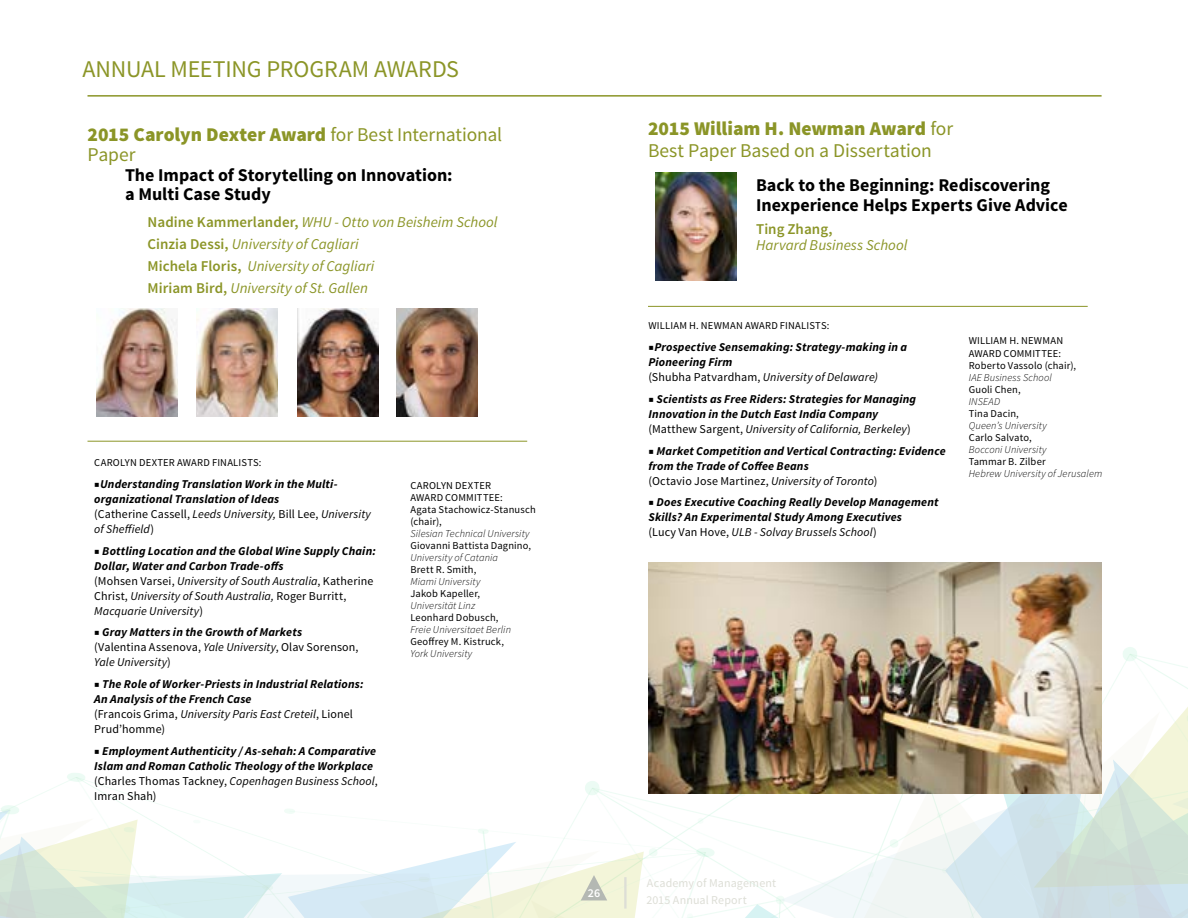
<style>
.page{position:relative;width:1188px;height:918px;background:#fff}
.page>*{position:absolute;margin:0;border:0;box-sizing:border-box;transform-origin:0 0}
.t1{font:24px "Source Sans Pro";letter-spacing:-.01em;color:#8b9527}
.t2{font:19.5px/22.5px "Source Sans Pro";color:#8b9527}
.t3{font:700 18px/19.5px "Source Sans Pro";color:#000}
.t4{font:italic 15px/21.8px "Source Sans Pro";color:#8b9527}
.t5{font:600 15px "Source Sans Pro";color:#8b9527}
.t6{font:italic 700 12px/15px "Source Sans Pro";letter-spacing:.015em;color:#000}
.t7{font:12px/15px "Source Sans Pro";letter-spacing:.01em;color:#000}
.t8{font:12px "Source Sans Pro";letter-spacing:.01em;color:#ddded6}
.t9{font:600 12px "Source Sans Pro";color:#fff}
.t10{font:10.5px/12.3px "Source Sans Pro";letter-spacing:.015em;color:#000}
.t11{font:italic 300 10.5px "Source Sans Pro";letter-spacing:.01em;color:#000}
.s1{font-weight:900}
.s2{font-weight:600;font-style:normal}
.s3{font-family:"Utopia Std";font-weight:400;font-style:normal}
.s4{font-weight:400;font-style:normal}
.s5{font-weight:400}
.s6{font-family:"Utopia Std"}
.s7{font-weight:700;font-style:italic}
.s8{font-style:italic}
</style>
<div class="page">
<svg style="left:0;top:647px;width:1188px;height:271px"></svg>
<hr style="left:624px;top:877px;width:3px;height:32px;background:#ddded6">
<img style="left:655px;top:172px;width:81px;height:108px">
<img style="left:97px;top:309px;width:81px;height:108px">
<img style="left:197px;top:309px;width:81px;height:108px">
<hr style="left:88px;top:441px;width:439px;height:1px;background:#8b9527">
<img style="left:397px;top:309px;width:81px;height:108px">
<img style="left:297px;top:309px;width:81px;height:108px">
<img style="left:648px;top:562px;width:454px;height:232px">
<hr style="left:88px;top:95px;width:1014px;height:2px;background:#8b9527">
<hr style="left:648px;top:306px;width:440px;height:1px;background:#8b9527">
<h1 class="t1" style="left:82px;top:54px;width:378px">ANNUAL MEETING PROGRAM AWARDS</h1>
<h2 class="t2" style="left:88px;top:126px;width:416px;line-height:19.5px"><span class="s1">2015 Carolyn Dexter Award</span> for Best International<br>Paper</h2>
<h3 class="t3" style="left:125px;top:166px;width:329px">The Impact of Storytelling on Innovation: a Multi Case Study</h3>
<p class="t4" style="left:148px;top:211px;width:352px"><span class="s2">Nadine Kammerlander,</span> WHU - Otto von Beisheim School <span class="s2">Cinzia Dessi,</span> University of Cagliari<br><span class="s2">Michela Floris,</span> University of Cagliari<br><span class="s2">Miriam Bird,</span> University of St. Gallen</p>
<p class="t10" style="left:94px;top:457px;width:169px">CAROLYN DEXTER AWARD FINALISTS:</p>
<p class="t6" style="left:94px;top:476px;width:278px"><span class="s3">■</span>Understanding Translation Work in the Multi&shy;organizational Translation of Ideas<br><span class="s4">(Catherine Cassell,</span> <span class="s5">Leeds University,</span> <span class="s4">Bill Lee,</span> <span class="s5">University of Sheffield</span><span class="s4">)</span></p>
<p class="t6" style="left:94px;top:543px;width:283px"><span class="s3">■</span> Bottling Location and the Global Wine Supply Chain:<br>Dollar, Water and Carbon Trade-offs<br><span class="s4">(Mohsen Varsei,</span> <span class="s5">University of South Australia</span><span class="s4">, Katherine Christ,</span> <span class="s5">University of South Australia,</span> <span class="s4">Roger Burritt, </span><span class="s5">Macquarie University</span><span class="s4">)</span></p>
<p class="t7" style="left:94px;top:625px;width:266px"><span class="s6">■</span> <span class="s7">Gray Matters in the Growth of Markets<br></span>(Valentina Assenova, <span class="s8">Yale University</span>, Olav Sorenson,<br><span class="s8">Yale University</span>)</p>
<p class="t6" style="left:94px;top:677px;width:271px"><span class="s3">■</span> The Role of Worker-Priests in Industrial Relations:<br>An Analysis of the French Case<br><span class="s4">(Francois Grima,</span> <span class="s5">University Paris East Creteil</span><span class="s4">, Lionel Prud’homme)</span></p>
<p class="t6" style="left:94px;top:743px;width:285px"><span class="s3">■</span> Employment Authenticity / As-sehah: A Comparative Islam and Roman Catholic Theology of the Workplace <span class="s4">(Charles Thomas Tackney,</span> <span class="s5">Copenhagen Business School</span><span class="s4">, Imran Shah)</span></p>
<p class="t10" style="left:410px;top:479px;width:127px">CAROLYN DEXTER<br>AWARD COMMITTEE:<br>Agata Stachowicz-Stanusch (chair),</p>
<p class="t11" style="left:410px;top:528px;width:121px">Silesian Technical University</p>
<p class="t10" style="left:410px;top:540px;width:122px">Giovanni Battista Dagnino,</p>
<p class="t11" style="left:410px;top:552px;width:89px">University of Catania</p>
<p class="t10" style="left:410px;top:564px;width:68px">Brett R. Smith,</p>
<p class="t11" style="left:410px;top:576px;width:72px">Miami University</p>
<p class="t10" style="left:410px;top:588px;width:71px">Jakob Kapeller,</p>
<p class="t11" style="left:410px;top:600px;width:66px">Universität Linz</p>
<p class="t10" style="left:410px;top:612px;width:90px">Leonhard Dobusch,</p>
<p class="t11" style="left:410px;top:624px;width:102px">Freie Universitaet Berlin</p>
<p class="t10" style="left:410px;top:636px;width:95px">Geoffrey M. Kistruck,</p>
<p class="t11" style="left:410px;top:648px;width:63px">York University</p>
<h2 class="t2" style="left:648px;top:117px;width:307px"><span class="s1">2015 William H. Newman Award</span> for<br>Best Paper Based on a Dissertation</h2>
<h3 class="t3" style="left:756px;top:176px;width:313px">Back to the Beginning: Rediscovering<br>Inexperience Helps Experts Give Advice</h3>
<p class="t5" style="left:756px;top:220px;width:78px">Ting Zhang,</p>
<p class="t4" style="left:756px;top:235px;width:153px">Harvard Business School</p>
<p class="t10" style="left:649px;top:320px;width:182px">WILLIAM H. NEWMAN AWARD FINALISTS:</p>
<p class="t6" style="left:649px;top:340px;width:260px"><span class="s3">■</span>Prospective Sensemaking: Strategy-making in a<br>Pioneering Firm<br><span class="s4">(Shubha Patvardham,</span> <span class="s5">University of Delaware)</span></p>
<p class="t6" style="left:649px;top:391px;width:269px"><span class="s3">■</span> Scientists as Free Riders: Strategies for Managing<br>Innovation in the Dutch East India Company <span class="s4">(Matthew Sargent,</span> <span class="s5">University of California, Berkeley</span><span class="s4">)</span></p>
<p class="t6" style="left:649px;top:443px;width:299px"><span class="s3">■</span> Market Competition and Vertical Contracting: Evidence from the Trade of Coffee Beans<br><span class="s4">(Octavio Jose Martinez,</span> <span class="s5">University of Toronto</span><span class="s4">)</span></p>
<p class="t6" style="left:649px;top:495px;width:292px"><span class="s3">■</span> Does Executive Coaching Really Develop Management<br>Skills? An Experimental Study Among Executives<br><span class="s4">(Lucy Van Hove,</span> <span class="s5">ULB - Solvay Brussels School</span><span class="s4">)</span></p>
<p class="t10" style="left:969px;top:335px;width:109px">WILLIAM H. NEWMAN<br>AWARD COMMITTEE:<br>Roberto Vassolo (chair),</p>
<p class="t11" style="left:969px;top:371px;width:85px">IAE Business School</p>
<p class="t10" style="left:969px;top:383px;width:53px">Guoli Chen,</p>
<p class="t11" style="left:969px;top:395px;width:33px">INSEAD</p>
<p class="t10" style="left:969px;top:407px;width:52px">Tina Dacin,</p>
<p class="t11" style="left:969px;top:419px;width:80px">Queen’s University</p>
<p class="t10" style="left:969px;top:431px;width:65px">Carlo Salvato,</p>
<p class="t11" style="left:969px;top:443px;width:79px">Bocconi University</p>
<p class="t10" style="left:969px;top:455px;width:79px">Tammar B. Zilber</p>
<p class="t11" style="left:969px;top:467px;width:135px">Hebrew University of Jerusalem</p>
<p class="t9" style="left:588px;top:885px;width:14px">26</p>
<p class="t8" style="left:647px;top:876px;width:131px">Academy of Management</p>
<p class="t8" style="left:646px;top:893px;width:102px">2015 Annual Report</p>
</div>
